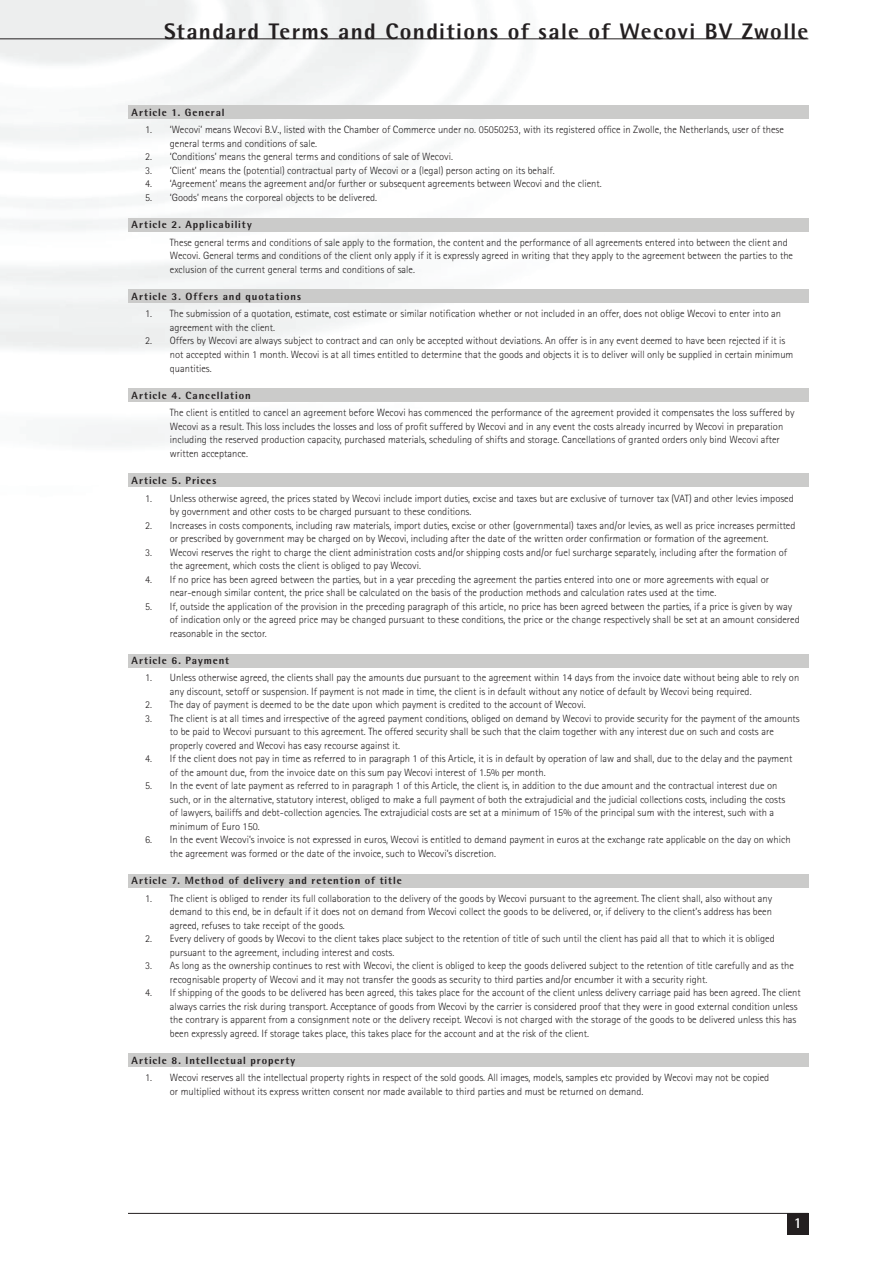
<style>
.page{position:relative;width:893px;height:1263px;background:#fff}
.page>*{position:absolute;margin:0;border:0;box-sizing:border-box;transform-origin:0 0}
.t1{font:800 22.5px "Rotis Semi Sans";letter-spacing:.06em;color:#231f20}
.t2{font:18px "Minion Pro";color:#231f20}
.t3{font:300 10.5px/13.5px "Rotis Sans Serif";color:#231f20}
.t4{font:800 10.5px "Rotis Semi Sans";letter-spacing:.09em;color:#231f20}
.s1{font-family:"Rotis Semi Sans";font-weight:700;font-size:15px;color:#fff}
</style>
<div class="page">
<img style="left:0;top:0;width:809px;height:487px">
<div style="left:787px;top:1213px;width:21px;height:21px;background:#231f20"></div>
<hr style="left:128px;top:1213px;width:680px;height:1px;background:#231f20">
<div style="left:128px;top:105px;width:680px;height:14px;background:#cbcbca"></div>
<div style="left:128px;top:218px;width:680px;height:13px;background:#cbcbca"></div>
<div style="left:128px;top:289px;width:680px;height:14px;background:#cbcbca"></div>
<div style="left:128px;top:388px;width:680px;height:13px;background:#cbcbca"></div>
<div style="left:128px;top:474px;width:680px;height:13px;background:#cbcbca"></div>
<div style="left:128px;top:654px;width:680px;height:14px;background:#cbcbca"></div>
<div style="left:128px;top:874px;width:680px;height:14px;background:#cbcbca"></div>
<div style="left:128px;top:1053px;width:680px;height:14px;background:#cbcbca"></div>
<hr style="left:0;top:39px;width:808px;height:1px;background:#231f20">
<h1 class="t1" style="left:164px;top:17px;width:646px">Standard Terms and Conditions of sale of Wecovi BV Zwolle</h1>
<p class="t4" style="left:132px;top:105px;width:95px">Article 1. General</p>
<p class="t3" style="left:170px;top:123px;width:615px;text-indent:-25px">1. ‘Wecovi’ means Wecovi B.V., listed with the Chamber of Commerce under no. 05050253, with its registered office in Zwolle, the Netherlands, user of these general terms and conditions of sale.</p>
<p class="t3" style="left:145px;top:150px;width:309px">2. ‘Conditions’ means the general terms and conditions of sale of Wecovi.</p>
<p class="t3" style="left:145px;top:164px;width:411px">3. ‘Client’ means the (potential) contractual party of Wecovi or a (legal) person acting on its behalf.</p>
<p class="t3" style="left:145px;top:177px;width:458px">4. ‘Agreement’ means the agreement and/or further or subsequent agreements between Wecovi and the client.</p>
<p class="t3" style="left:145px;top:191px;width:233px">5. ‘Goods’ means the corporeal objects to be delivered.</p>
<p class="t4" style="left:132px;top:218px;width:122px">Article 2. Applicability</p>
<p class="t3" style="left:170px;top:235px;width:625px">These general terms and conditions of sale apply to the formation, the content and the performance of all agreements entered into between the client and<br>Wecovi. General terms and conditions of the client only apply if it is expressly agreed in writing that they apply to the agreement between the parties to the exclusion of the current general terms and conditions of sale.</p>
<p class="t4" style="left:132px;top:289px;width:171px">Article 3. Offers and quotations</p>
<p class="t3" style="left:170px;top:307px;width:613px;text-indent:-25px">1. The submission of a quotation, estimate, cost estimate or similar notification whether or not included in an offer, does not oblige Wecovi to enter into an agreement with the client.</p>
<p class="t3" style="left:170px;top:334px;width:625px;text-indent:-25px">2. Offers by Wecovi are always subject to contract and can only be accepted without deviations. An offer is in any event deemed to have been rejected if it is not accepted within 1 month. Wecovi is at all times entitled to determine that the goods and objects it is to deliver will only be supplied in certain minimum quantities.</p>
<p class="t4" style="left:132px;top:388px;width:121px">Article 4. Cancellation</p>
<p class="t3" style="left:170px;top:406px;width:626px">The client is entitled to cancel an agreement before Wecovi has commenced the performance of the agreement provided it compensates the loss suffered by Wecovi as a result. This loss includes the losses and loss of profit suffered by Wecovi and in any event the costs already incurred by Wecovi in preparation including the reserved production capacity, purchased materials, scheduling of shifts and storage. Cancellations of granted orders only bind Wecovi after written acceptance.</p>
<p class="t4" style="left:132px;top:473px;width:86px">Article 5. Prices</p>
<p class="t3" style="left:170px;top:491px;width:625px;text-indent:-25px">1. Unless otherwise agreed, the prices stated by Wecovi include import duties, excise and taxes but are exclusive of turnover tax (VAT) and other levies imposed by government and other costs to be charged pursuant to these conditions.</p>
<p class="t3" style="left:145px;top:518px;width:652px;text-align:center">2. Increases in costs components, including raw materials, import duties, excise or other (governmental) taxes and/or levies, as well as price increases permitted or prescribed by government may be charged on by Wecovi, including after the date of the written order confirmation or formation of the agreement.</p>
<p class="t3" style="left:170px;top:545px;width:619px;text-indent:-25px">3. Wecovi reserves the right to charge the client administration costs and/or shipping costs and/or fuel surcharge separately, including after the formation of the agreement, which costs the client is obliged to pay Wecovi.</p>
<p class="t3" style="left:170px;top:572px;width:601px;text-indent:-25px">4. If no price has been agreed between the parties, but in a year preceding the agreement the parties entered into one or more agreements with equal or near-enough similar content, the price shall be calculated on the basis of the production methods and calculation rates used at the time.</p>
<p class="t3" style="left:170px;top:599px;width:631px;text-indent:-25px">5. If, outside the application of the provision in the preceding paragraph of this article, no price has been agreed between the parties, if a price is given by way of indication only or the agreed price may be changed pursuant to these conditions, the price or the change respectively shall be set at an amount considered reasonable in the sector.</p>
<p class="t4" style="left:132px;top:653px;width:99px">Article 6. Payment</p>
<p class="t3" style="left:170px;top:671px;width:631px;text-indent:-25px">1. Unless otherwise agreed, the clients shall pay the amounts due pursuant to the agreement within 14 days from the invoice date without being able to rely on any discount, setoff or suspension. If payment is not made in time, the client is in default without any notice of default by Wecovi being required.</p>
<p class="t3" style="left:145px;top:698px;width:442px">2. The day of payment is deemed to be the date upon which payment is credited to the account of Wecovi.</p>
<p class="t3" style="left:170px;top:711px;width:631px;text-indent:-25px">3. The client is at all times and irrespective of the agreed payment conditions, obliged on demand by Wecovi to provide security for the payment of the amounts to be paid to Wecovi pursuant to this agreement. The offered security shall be such that the claim together with any interest due on such and costs are properly covered and Wecovi has easy recourse against it.</p>
<p class="t3" style="left:170px;top:752px;width:624px;text-indent:-25px">4. If the client does not pay in time as referred to in paragraph 1 of this Article, it is in default by operation of law and shall, due to the delay and the payment of the amount due, from the invoice date on this sum pay Wecovi interest of 1.5% per month.</p>
<p class="t3" style="left:170px;top:779px;width:617px;text-indent:-25px">5. In the event of late payment as referred to in paragraph 1 of this Article, the client is, in addition to the due amount and the contractual interest due on such, or in the alternative, statutory interest, obliged to make a full payment of both the extrajudicial and the judicial collections costs, including the costs of lawyers, bailiffs and debt-collection agencies. The extrajudicial costs are set at a minimum of 15% of the principal sum with the interest, such with a minimum of Euro 150.</p>
<p class="t3" style="left:170px;top:833px;width:622px;text-indent:-25px">6. In the event Wecovi’s invoice is not expressed in euros, Wecovi is entitled to demand payment in euros at the exchange rate applicable on the day on which the agreement was formed or the date of the invoice, such to Wecovi’s discretion.</p>
<p class="t4" style="left:132px;top:874px;width:272px">Article 7. Method of delivery and retention of title</p>
<p class="t3" style="left:170px;top:891px;width:604px;text-align:justify;text-indent:-25px">1. The client is obliged to render its full collaboration to the delivery of the goods by Wecovi pursuant to the agreement. The client shall, also without any demand to this end, be in default if it does not on demand from Wecovi collect the goods to be delivered, or, if delivery to the client’s address has been agreed, refuses to take receipt of the goods.</p>
<p class="t3" style="left:170px;top:932px;width:606px;text-indent:-25px">2. Every delivery of goods by Wecovi to the client takes place subject to the retention of title of such until the client has paid all that to which it is obliged pursuant to the agreement, including interest and costs.</p>
<p class="t3" style="left:170px;top:959px;width:625px;text-indent:-25px">3. As long as the ownership continues to rest with Wecovi, the client is obliged to keep the goods delivered subject to the retention of title carefully and as the recognisable property of Wecovi and it may not transfer the goods as security to third parties and/or encumber it with a security right.</p>
<p class="t3" style="left:170px;top:986px;width:632px;text-indent:-25px">4. If shipping of the goods to be delivered has been agreed, this takes place for the account of the client unless delivery carriage paid has been agreed. The client always carries the risk during transport. Acceptance of goods from Wecovi by the carrier is considered proof that they were in good external condition unless the contrary is apparent from a consignment note or the delivery receipt. Wecovi is not charged with the storage of the goods to be delivered unless this has been expressly agreed. If storage takes place, this takes place for the account and at the risk of the client.</p>
<p class="t4" style="left:132px;top:1053px;width:165px">Article 8. Intellectual property</p>
<p class="t3" style="left:170px;top:1071px;width:601px;text-indent:-25px">1. Wecovi reserves all the intellectual property rights in respect of the sold goods. All images, models, samples etc provided by Wecovi may not be copied or multiplied without its express written consent nor made available to third parties and must be returned on demand.</p>
<h2 class="t2" style="left:787px;top:1209px;width:16px">1<span class="s1">1</span></h2>
</div>
